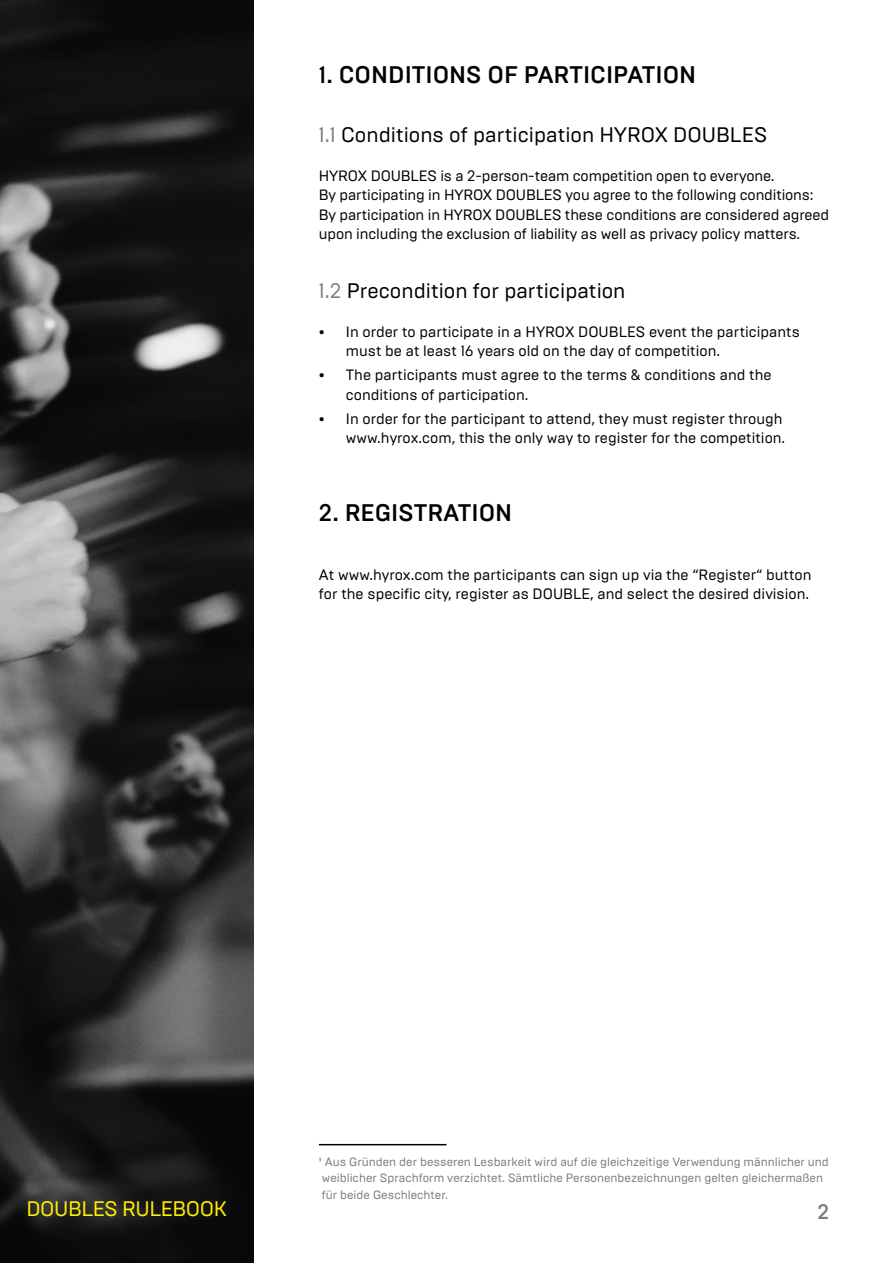
<style>
.page{position:relative;width:893px;height:1263px;background:#fff}
.page>*{position:absolute;margin:0;border:0;box-sizing:border-box;transform-origin:0 0}
.t1{font:500 24px "Brutal Type";color:#000}
.t2{font:21px "Brutal Type";color:#000}
.t3{font:21px "Brutal Type";letter-spacing:-.02em;color:#ffed00}
.t4{font:500 21px "Brutal Type";color:#7c7b7b}
.t5{font:15px/19.5px "Brutal Type";color:#000}
.t6{font:12px/16.5px "Brutal Type";color:#7c7b7b}
.s1{color:#7c7b7b}
</style>
<div class="page">
<img style="left:0;top:0;width:253px;height:1263px">
<hr style="left:319px;top:1144px;width:127px;height:1px;background:#000">
<h1 class="t1" style="left:319px;top:60px;width:379px">1. CONDITIONS OF PARTICIPATION</h1>
<h2 class="t2" style="left:319px;top:122px;width:450px"><span class="s1">1.1</span> Conditions of participation HYROX DOUBLES</h2>
<p class="t5" style="left:319px;top:166px;width:512px">HYROX DOUBLES is a 2-person-team competition open to everyone.<br>By participating in HYROX DOUBLES you agree to the following conditions:<br>By participation in HYROX DOUBLES these conditions are considered agreed upon including the exclusion of liability as well as privacy policy matters.</p>
<h2 class="t2" style="left:319px;top:278px;width:308px"><span class="s1">1.2</span> Precondition for participation</h2>
<p class="t5" style="left:346px;top:322px;width:455px;text-indent:-27px">• In order to participate in a HYROX DOUBLES event the participants must be at least 16 years old on the day of competition.</p>
<p class="t5" style="left:346px;top:365px;width:427px;text-indent:-27px">• The participants must agree to the terms &amp; conditions and the conditions of participation.</p>
<p class="t5" style="left:319px;top:409px;width:468px;text-align:right">• In order for the participant to attend, they must register through www.hyrox.com, this the only way to register for the competition.</p>
<h1 class="t1" style="left:319px;top:498px;width:195px">2. REGISTRATION</h1>
<p class="t5" style="left:319px;top:565px;width:494px">At www.hyrox.com the participants can sign up via the “Register“ button for the specific city, register as DOUBLE, and select the desired division.</p>
<p class="t6" style="left:319px;top:1153px;width:511px">¹ Aus Gründen der besseren Lesbarkeit wird auf die gleichzeitige Verwendung männlicher und weiblicher Sprachform verzichtet. Sämtliche Personenbezeichnungen gelten gleichermaßen für beide Geschlechter.</p>
<h2 class="t3" style="left:26px;top:1196px;width:202px">DOUBLES RULEBOOK</h2>
<h2 class="t4" style="left:817px;top:1199px;width:13px">2</h2>
</div>
